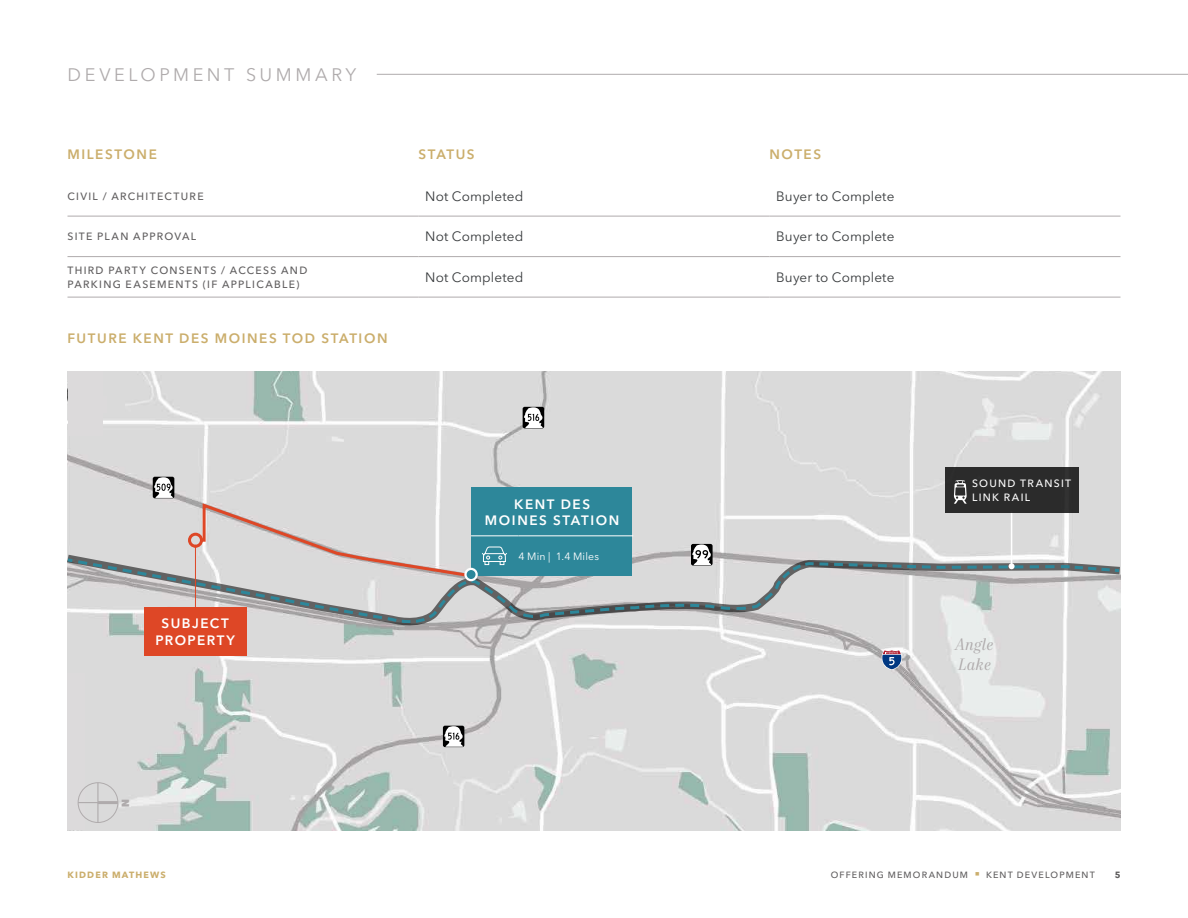
<style>
.page{position:relative;width:1188px;height:918px;background:#fff}
.page>*{position:absolute;margin:0;border:0;box-sizing:border-box;transform-origin:0 0}
.t1{font:18px "Avenir Next LT Pro";letter-spacing:.2em;color:#afabac}
.t2{font:italic 16.5px/19.5px "Mort Modern 08";letter-spacing:.015em;color:#afabac}
.t3{font:13.5px "Avenir Next LT Pro";letter-spacing:.01em;color:#383b3d}
.t4{font:600 13.5px "Avenir Next LT Pro";letter-spacing:.115em;color:#cbae6c}
.t5{font:600 13.5px/16.5px "Avenir Next LT Pro";letter-spacing:.115em;color:#fff;text-align:center}
.t6{font:500 10.5px/13.5px "Avenir Next LT Pro";letter-spacing:.125em;color:#5f5d5e}
.t7{font:500 10.5px/13.5px "Avenir Next LT Pro";letter-spacing:.125em;color:#fff}
.t8{font:10.5px "Avenir Next LT Pro";letter-spacing:.02em;color:#fff}
.t9{font:800 10.35px "Avenir Next LT Pro";color:#afabac}
.t10{font:500 9px "Avenir Next LT Pro";letter-spacing:.13em;color:#5f5d5e}
.t11{font:700 9px "Avenir Next LT Pro";letter-spacing:.13em;color:#cbae6c}
.t12{font:700 9px "Avenir Next LT Pro";color:#5f5d5e}
.s1{color:#cbae6c}
</style>
<div class="page">
<img style="left:67px;top:371px;width:1053px;height:459px">
<div style="left:443px;top:726px;width:21px;height:21px;background:#000;border-radius:2px"></div>
<svg style="left:444px;top:726px;width:19px;height:21px"></svg>
<div style="left:523px;top:407px;width:21px;height:21px;background:#000;border-radius:2px"></div>
<svg style="left:524px;top:407px;width:19px;height:21px"></svg>
<svg style="left:882px;top:650px;width:20px;height:20px"></svg>
<div style="left:68px;top:371px;width:34px;height:65px;background:#dcdadb"></div>
<div style="left:68px;top:673px;width:17px;height:157px;background:#dcdadb"></div>
<svg style="left:67px;top:624px;width:1054px;height:3px"></svg>
<hr style="left:68px;top:216px;width:350px;height:1px;background:#afabac">
<hr style="left:418px;top:216px;width:352px;height:1px;background:#afabac">
<hr style="left:770px;top:216px;width:350px;height:1px;background:#afabac">
<hr style="left:68px;top:256px;width:350px;height:1px;background:#afabac">
<hr style="left:418px;top:256px;width:352px;height:1px;background:#afabac">
<hr style="left:770px;top:256px;width:350px;height:1px;background:#afabac">
<hr style="left:68px;top:297px;width:350px;height:1px;background:#afabac">
<hr style="left:418px;top:297px;width:352px;height:1px;background:#afabac">
<hr style="left:770px;top:297px;width:350px;height:1px;background:#afabac">
<div style="left:78px;top:782px;width:40px;height:41px;border:1px solid #afabac;border-radius:50%"></div>
<hr style="left:98px;top:801px;width:20px;height:3px;background:#afabac">
<hr style="left:97px;top:783px;width:1px;height:40px;background:#afabac">
<svg style="left:78px;top:802px;width:19px;height:1px"></svg>
<svg style="left:67px;top:503px;width:1054px;height:121px"></svg>
<div style="left:144px;top:607px;width:102px;height:49px;background:#de4726"></div>
<svg style="left:75px;top:477px;width:398px;height:147px"></svg>
<div style="left:471px;top:488px;width:161px;height:88px;background:#2d879a"></div>
<hr style="left:471px;top:535px;width:47px;height:1px;background:#fff">
<hr style="left:518px;top:535px;width:115px;height:1px;background:#fff">
<svg style="left:482px;top:546px;width:25px;height:19px"></svg>
<div style="left:466px;top:569px;width:11px;height:11px;background:#2d879a;border-radius:50%"></div>
<div style="left:464px;top:568px;width:14px;height:13px;border:2px solid #fff;border-radius:50%"></div>
<hr style="left:1011px;top:511px;width:1px;height:55px;background:#fff">
<svg style="left:949px;top:563px;width:112px;height:7px"></svg>
<div style="left:945px;top:468px;width:133px;height:45px;background:#2b2b2b"></div>
<svg style="left:954px;top:480px;width:13px;height:24px"></svg>
<div style="left:102px;top:397px;width:5px;height:16px;background:#dcdadb"></div>
<hr style="left:377px;top:74px;width:811px;height:1px;background:#afabac">
<h1 class="t1" style="left:68px;top:64px;width:290px">DEVELOPMENT SUMMARY</h1>
<p class="t4" style="left:68px;top:146px;width:91px">MILESTONE</p>
<p class="t4" style="left:418px;top:146px;width:58px">STATUS</p>
<p class="t4" style="left:770px;top:146px;width:53px">NOTES</p>
<p class="t6" style="left:68px;top:189px;width:138px">CIVIL / ARCHITECTURE</p>
<p class="t3" style="left:425px;top:188px;width:100px">Not Completed</p>
<p class="t3" style="left:776px;top:188px;width:120px">Buyer to Complete</p>
<p class="t6" style="left:68px;top:230px;width:130px">SITE PLAN APPROVAL</p>
<p class="t3" style="left:425px;top:229px;width:100px">Not Completed</p>
<p class="t3" style="left:776px;top:229px;width:120px">Buyer to Complete</p>
<p class="t6" style="left:68px;top:264px;width:241px">THIRD PARTY CONSENTS / ACCESS AND<br>PARKING EASEMENTS (IF APPLICABLE)</p>
<p class="t3" style="left:425px;top:269px;width:100px">Not Completed</p>
<p class="t3" style="left:776px;top:269px;width:120px">Buyer to Complete</p>
<p class="t4" style="left:68px;top:330px;width:322px">FUTURE KENT DES MOINES TOD STATION</p>
<p class="t5" style="left:155px;top:615px;width:81px">SUBJECT<br>PROPERTY</p>
<p class="t9" style="left:132px;top:799px;width:10px;rotate:90deg">N</p>
<p class="t5" style="left:485px;top:495px;width:136px">KENT DES<br>MOINES STATION</p>
<p class="t8" style="left:518px;top:550px;width:82px">4 Min | 1.4 Miles</p>
<p class="t7" style="left:972px;top:477px;width:101px">SOUND TRANSIT<br>LINK RAIL</p>
<h2 class="t2" style="left:955px;top:636px;width:40px">Angle<br>Lake</h2>
<p class="t11" style="left:68px;top:869px;width:100px">KIDDER MATHEWS</p>
<p class="t10" style="left:831px;top:869px;width:266px">OFFERING MEMORANDUM <span class="s1">■</span> KENT DEVELOPMENT</p>
<p class="t12" style="left:1115px;top:869px;width:7px">5</p>
</div>
